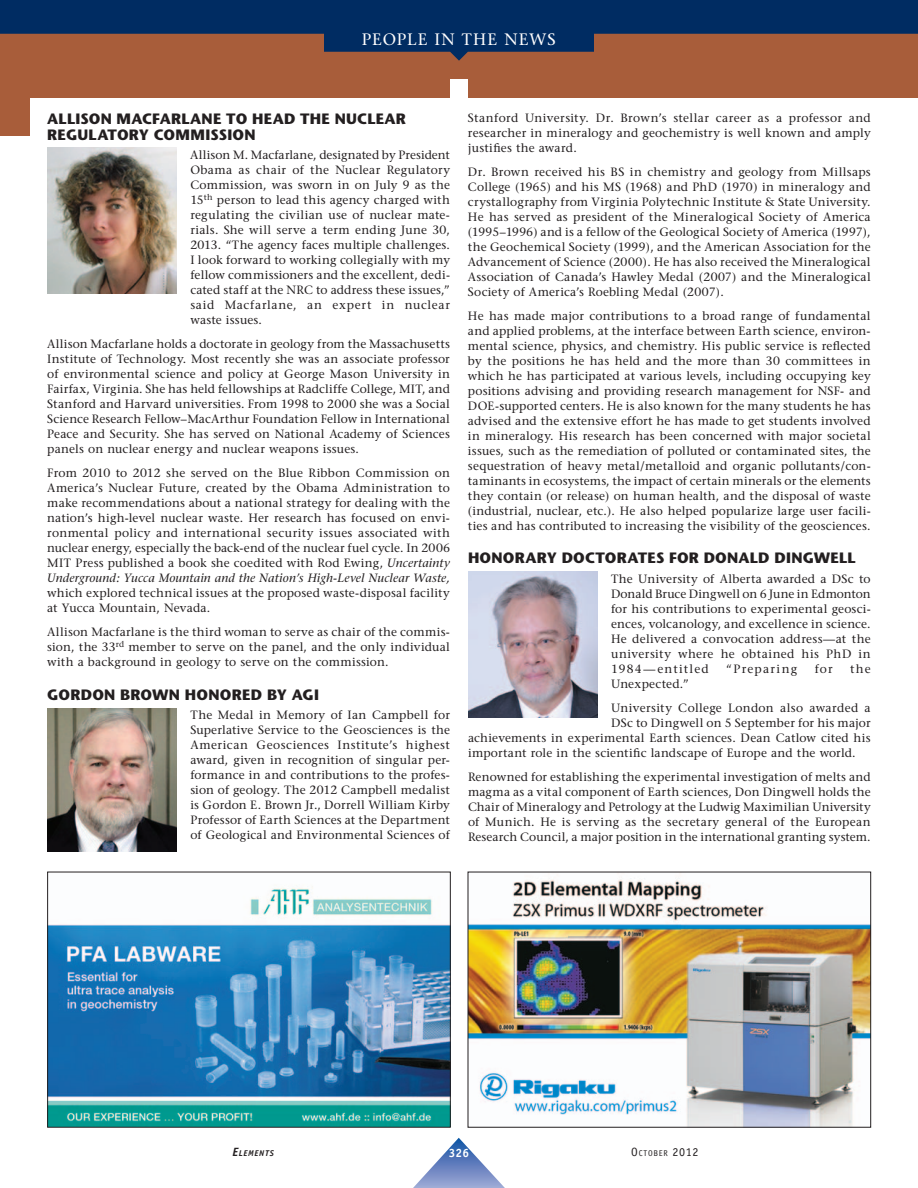
<style>
.page{position:relative;width:918px;height:1188px;background:#fff}
.page>*{position:absolute;margin:0;border:0;box-sizing:border-box;transform-origin:0 0}
.t1{font:16.5px "Stone Serif";letter-spacing:.065em;color:#fff}
.t2{font:700 15px/15.8px "Stone Sans";letter-spacing:.015em;color:#231f20}
.t3{font:12px/15px "Stone Serif";letter-spacing:.02em;color:#231f20;text-align:justify}
.t4{font:12px "Stone Serif";letter-spacing:.105em;color:#231f20}
.t5{font:700 12px "Officina Sans";color:#fff}
.t6{font:8.4px "Officina Sans";letter-spacing:.085em;color:#231f20}
.t7{font:italic 700 8.4px "Officina Sans";letter-spacing:.08em;color:#231f20}
.s1{font-style:italic}
.s2{font-size:12px}
</style>
<div class="page">
<img style="left:47px;top:148px;width:130px;height:146px">
<img style="left:47px;top:708px;width:130px;height:143px">
<img style="left:468px;top:571px;width:130px;height:146px">
<div style="left:0;top:7px;width:918px;height:90px;background:#a85d3a"></div>
<div style="left:0;top:70px;width:29px;height:66px;background:#a85d3a"></div>
<div style="left:450px;top:79px;width:18px;height:18px;background:#fff"></div>
<img style="left:470px;top:878px;width:399px;height:248px">
<div style="left:468px;top:872px;width:403px;height:256px;border:1px solid #231f20"></div>
<img style="left:49px;top:887px;width:400px;height:239px">
<div style="left:47px;top:872px;width:404px;height:256px;border:1px solid #231f20"></div>
<svg style="left:413px;top:1138px;width:92px;height:50px"></svg>
<svg style="left:0;top:0;width:918px;height:61px;fill:#002c62"></svg>
<h1 class="t1" style="left:362px;top:32px;width:195px">PEOPLE IN THE NEWS</h1>
<p class="t2" style="left:47px;top:112px;width:360px">ALLISON MACFARLANE TO HEAD THE NUCLEAR<br>REGULATORY COMMISSION</p>
<p class="t3" style="left:190px;top:149px;width:261px">Allison M. Macfarlane, designated by President Obama as chair of the Nuclear Regulatory Commission, was sworn in on July 9 as the 15<sup>th</sup> person to lead this agency charged with regulating the civilian use of nuclear mate&shy;rials. She will serve a term ending June 30, 2013. “The agency faces multiple challenges.<br>I look forward to working collegially with my fellow commissioners and the excellent, dedi&shy;cated staff at the NRC to address these issues,” said Macfarlane, an expert in nuclear waste issues.</p>
<p class="t3" style="left:47px;top:338px;width:404px">Allison Macfarlane holds a doctorate in geology from the Massachusetts Institute of Technology. Most recently she was an associate professor of environmental science and policy at George Mason University in Fairfax, Virginia. She has held fellowships at Radcliffe College, MIT, and Stanford and Harvard universities. From 1998 to 2000 she was a Social Science Research Fellow–MacArthur Foundation Fellow in International Peace and Security. She has served on National Academy of Sciences panels on nuclear energy and nuclear weapons issues.</p>
<p class="t3" style="left:47px;top:467px;width:404px">From 2010 to 2012 she served on the Blue Ribbon Commission on America’s Nuclear Future, created by the Obama Administration to make recommendations about a national strategy for dealing with the nation’s high-level nuclear waste. Her research has focused on envi&shy;ronmental policy and international security issues associated with nuclear energy, especially the back-end of the nuclear fuel cycle. In 2006<br>MIT Press published a book she coedited with Rod Ewing, <span class="s1">Uncertainty Underground: Yucca Mountain and the Nation’s High-Level Nuclear Waste,</span></p>
<p class="t3" style="left:47px;top:587px;width:404px">which explored technical issues at the proposed waste-disposal facility at Yucca Mountain, Nevada.</p>
<p class="t3" style="left:47px;top:626px;width:404px">Allison Macfarlane is the third woman to serve as chair of the commis&shy;sion, the 33<sup>rd</sup> member to serve on the panel, and the only individual with a background in geology to serve on the commission.</p>
<p class="t2" style="left:47px;top:688px;width:273px">GORDON BROWN HONORED BY AGI</p>
<p class="t3" style="left:190px;top:709px;width:261px">The Medal in Memory of Ian Campbell for Superlative Service to the Geosciences is the American Geosciences Institute’s highest award, given in recognition of singular per&shy;formance in and contributions to the profes&shy;sion of geology. The 2012 Campbell medalist is Gordon E. Brown Jr., Dorrell William Kirby Professor of Earth Sciences at the Department of Geological and Environmental Sciences of</p>
<p class="t3" style="left:468px;top:111px;width:404px">Stanford University. Dr. Brown’s stellar career as a professor and researcher in mineralogy and geochemistry is well known and amply justifies the award.</p>
<p class="t3" style="left:468px;top:165px;width:404px">Dr. Brown received his BS in chemistry and geology from Millsaps College (1965) and his MS (1968) and PhD (1970) in mineralogy and crystallography from Virginia Polytechnic Institute &amp; State University.<br>He has served as president of the Mineralogical Society of America (1995–1996) and is a fellow of the Geological Society of America (1997), the Geochemical Society (1999), and the American Association for the Advancement of Science (2000). He has also received the Mineralogical Association of Canada’s Hawley Medal (2007) and the Mineralogical Society of America’s Roebling Medal (2007).</p>
<p class="t3" style="left:468px;top:309px;width:404px">He has made major contributions to a broad range of fundamental and applied problems, at the interface between Earth science, environ&shy;mental science, physics, and chemistry. His public service is reflected by the positions he has held and the more than 30 committees in which he has participated at various levels, including occupying key positions advising and providing research management for NSF- and DOE-supported centers. He is also known for the many students he has advised and the extensive effort he has made to get students involved in mineralogy. His research has been concerned with major societal issues, such as the remediation of polluted or contaminated sites, the sequestration of heavy metal/metalloid and organic pollutants/con&shy;taminants in ecosystems, the impact of certain minerals or the elements they contain (or release) on human health, and the disposal of waste (industrial, nuclear, etc.). He also helped popularize large user facili&shy;ties and has contributed to increasing the visibility of the geosciences.</p>
<p class="t2" style="left:468px;top:552px;width:389px">HONORARY DOCTORATES FOR DONALD DINGWELL</p>
<p class="t3" style="left:611px;top:572px;width:261px">The University of Alberta awarded a DSc to Donald Bruce Dingwell on 6 June in Edmonton for his contributions to experimental geosci&shy;ences, volcanology, and excellence in science.<br>He delivered a convocation address—at the university where he obtained his PhD in 1984—entitled</p>
<p class="t4" style="left:726px;top:664px;width:72px">“Preparing</p>
<p class="t3" style="left:815px;top:662px;width:19px">for</p>
<p class="t3" style="left:850px;top:662px;width:22px">the</p>
<p class="t3" style="left:611px;top:673px;width:261px;line-height:24px">Unexpected.”<br>University College London also awarded a</p>
<p class="t3" style="left:468px;top:716px;width:404px;text-indent:143px">DSc to Dingwell on 5 September for his major achievements in experimental Earth sciences. Dean Catlow cited his important role in the scientific landscape of Europe and the world.</p>
<p class="t3" style="left:468px;top:770px;width:404px">Renowned for establishing the experimental investigation of melts and magma as a vital component of Earth sciences, Don Dingwell holds the Chair of Mineralogy and Petrology at the Ludwig Maximilian University of Munich. He is serving as the secretary general of the European Research Council, a major position in the international granting system.</p>
<p class="t7" style="left:232px;top:1150px;width:43px"><span class="s2">E</span>LEMENTS</p>
<p class="t5" style="left:449px;top:1149px;width:22px">326</p>
<p class="t6" style="left:631px;top:1150px;width:69px"><span class="s2">O</span>CTOBER <span class="s2">2012</span></p>
</div>
